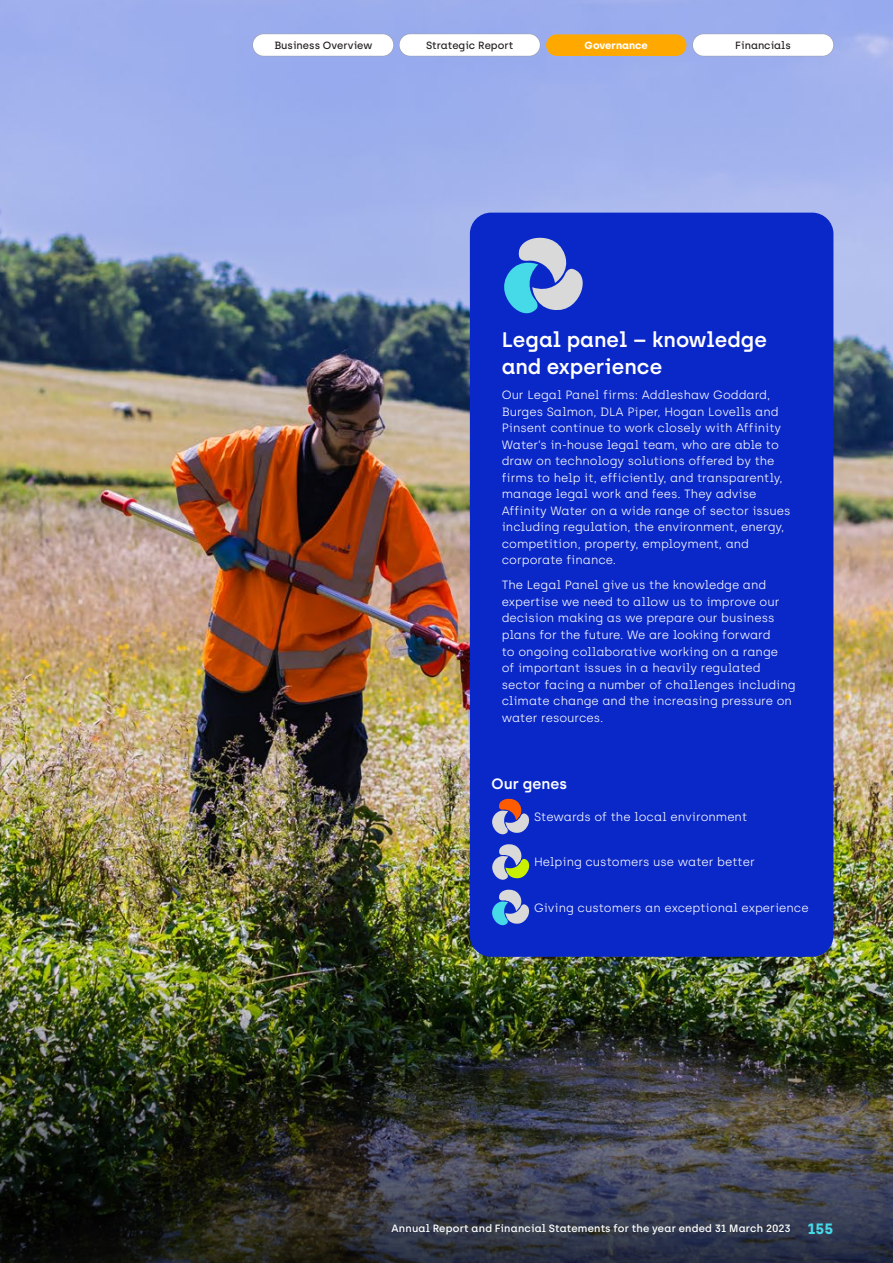
<style>
.page{position:relative;width:893px;height:1263px;background:#fff}
.page>*{position:absolute;margin:0;border:0;box-sizing:border-box;transform-origin:0 0}
.t1{font:600 21px/27px "Archia";color:#fff}
.t2{font:600 15px "Archia";color:#fff}
.t3{font:300 12px/16.5px "Archia";color:#fff}
.t4{font:500 10.5px "Archia";letter-spacing:.015em;color:#fff}
.t5{font:500 10.5px "Archia";color:#231f20}
.t6{font:700 10.5px "Archia";color:#fff}
.s1{font-weight:700;font-size:15px;color:#46d9e8}
</style>
<div class="page">
<img style="left:0;top:0;width:893px;height:842px">
<img style="left:0;top:842px;width:893px;height:421px">
<div style="left:470px;top:213px;width:363px;height:744px;background:#0a28c8;border-radius:21px"></div>
<svg style="left:492px;top:798px;width:38px;height:37px"></svg>
<svg style="left:492px;top:844px;width:38px;height:36px"></svg>
<svg style="left:492px;top:889px;width:38px;height:37px"></svg>
<svg style="left:504px;top:237px;width:79px;height:77px"></svg>
<div style="left:546px;top:34px;width:140px;height:22px;background:#ffa900;border-radius:11px"></div>
<div style="left:693px;top:34px;width:140px;height:22px;background:#fff;border-radius:11px"></div>
<div style="left:400px;top:34px;width:140px;height:22px;background:#fff;border-radius:11px"></div>
<div style="left:253px;top:34px;width:140px;height:22px;background:#fff;border-radius:11px"></div>
<p class="t5" style="left:274px;top:39px;width:99px">Business Overview</p>
<p class="t5" style="left:426px;top:39px;width:89px">Strategic Report</p>
<p class="t5" style="left:735px;top:39px;width:57px">Financials</p>
<p class="t6" style="left:585px;top:39px;width:65px">Governance</p>
<h1 class="t1" style="left:502px;top:326px;width:267px">Legal panel – knowledge and experience</h1>
<p class="t3" style="left:502px;top:387px;width:290px">Our Legal Panel firms: Addleshaw Goddard, Burges Salmon, DLA Piper, Hogan Lovells and Pinsent continue to work closely with Affinity Water’s in-house legal team, who are able to draw on technology solutions offered by the firms to help it, efficiently, and transparently, manage legal work and fees. They advise Affinity Water on a wide range of sector issues including regulation, the environment, energy, competition, property, employment, and corporate finance.</p>
<p class="t3" style="left:502px;top:577px;width:295px">The Legal Panel give us the knowledge and expertise we need to allow us to improve our decision making as we prepare our business plans for the future. We are looking forward<br>to ongoing collaborative working on a range<br>of important issues in a heavily regulated sector facing a number of challenges including climate change and the increasing pressure on water resources.</p>
<p class="t2" style="left:491px;top:775px;width:77px">Our genes</p>
<p class="t3" style="left:534px;top:808px;width:215px">Stewards of the local environment</p>
<p class="t3" style="left:534px;top:854px;width:222px">Helping customers use water better</p>
<p class="t3" style="left:534px;top:899px;width:276px">Giving customers an exceptional experience</p>
<p class="t4" style="left:392px;top:1222px;width:443px">Annual Report and Financial Statements for the year ended 31 March 2023 <span class="s1">155</span></p>
</div>
